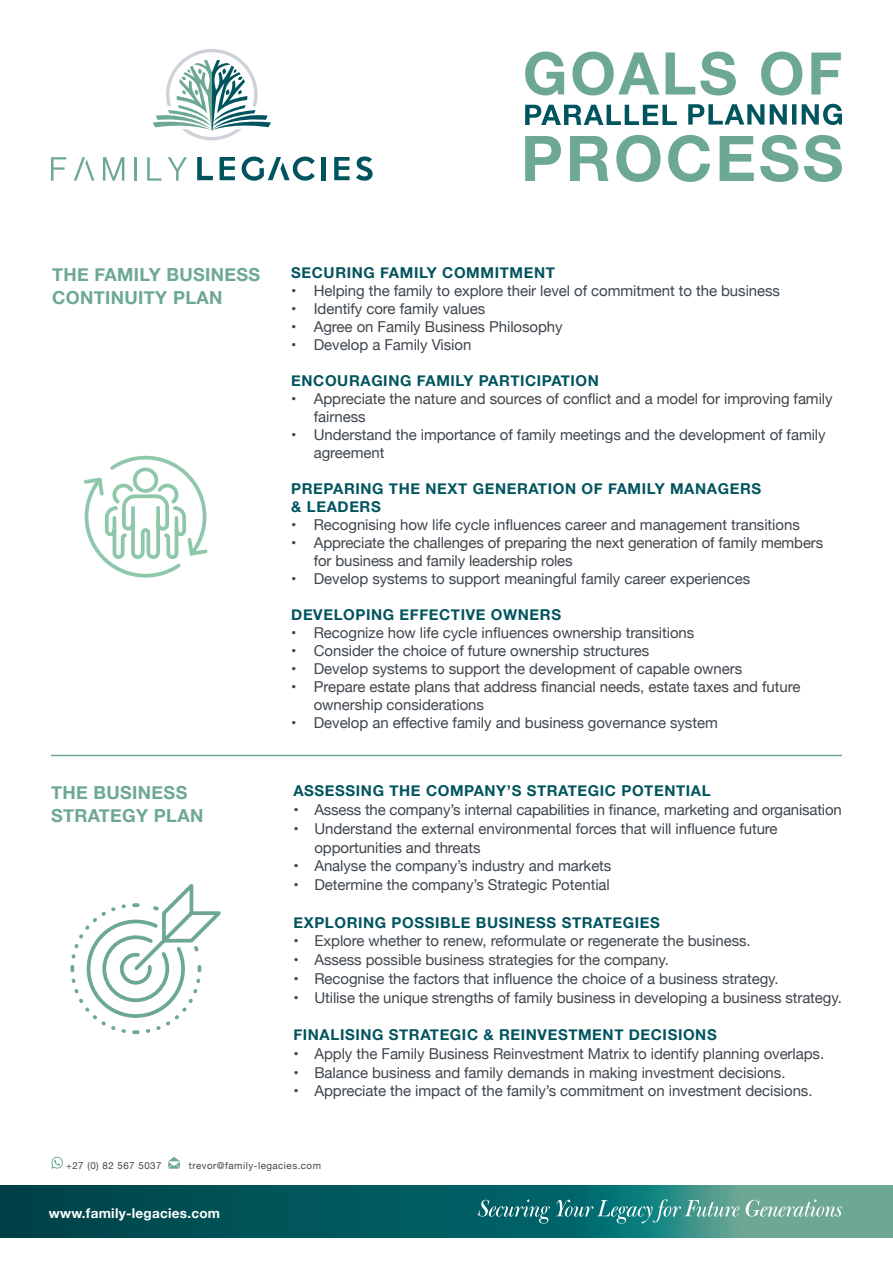
<style>
.page{position:relative;width:893px;height:1263px;background:#fff}
.page>*{position:absolute;margin:0;border:0;box-sizing:border-box;transform-origin:0 0}
.t1{font:700 18px/22.5px "Helvetica Neue";letter-spacing:.02em;color:#6da895}
.t2{font:15px "Helvetica Neue";letter-spacing:-.005em;color:#3f464d}
.t3{font:700 15px "Helvetica Neue";letter-spacing:.04em;color:#00545e}
.t4{font:700 13.5px "Helvetica Neue";letter-spacing:.02em;color:#fff}
.t5{font:9.75px "Helvetica Neue";letter-spacing:.05em;color:#3f464d}
</style>
<div class="page">
<svg style="left:153px;top:49px;width:118px;height:91px"></svg>
<svg style="left:197px;top:157px;width:16px;height:23px"></svg>
<svg style="left:220px;top:157px;width:15px;height:23px"></svg>
<div style="left:321px;top:157px;width:5px;height:23px;background:#00545e"></div>
<svg style="left:334px;top:157px;width:16px;height:23px"></svg>
<svg style="left:356px;top:156px;width:17px;height:25px"></svg>
<svg style="left:242px;top:157px;width:73px;height:24px"></svg>
<svg style="left:51px;top:157px;width:15px;height:24px"></svg>
<svg style="left:74px;top:157px;width:20px;height:24px"></svg>
<svg style="left:103px;top:157px;width:21px;height:24px"></svg>
<hr style="left:135px;top:157px;width:2px;height:24px;background:#6da895">
<svg style="left:147px;top:157px;width:14px;height:24px"></svg>
<svg style="left:168px;top:157px;width:19px;height:24px"></svg>
<svg style="left:0;top:1185px;width:893px;height:52px;background:#146565"></svg>
<svg style="left:478px;top:1199px;width:364px;height:24px;background:#4e9893"></svg>
<svg style="left:168px;top:1157px;width:12px;height:12px"></svg>
<svg style="left:51px;top:1157px;width:12px;height:12px"></svg>
<svg style="left:525px;top:52px;width:316px;height:43px"></svg>
<svg style="left:525px;top:135px;width:317px;height:47px"></svg>
<svg style="left:525px;top:105px;width:152px;height:20px"></svg>
<svg style="left:688px;top:104px;width:154px;height:21px"></svg>
<hr style="left:51px;top:755px;width:791px;height:1px;background:#6da895">
<svg style="left:83px;top:455px;width:125px;height:123px"></svg>
<svg style="left:70px;top:883px;width:151px;height:152px"></svg>
<p class="t1" style="left:52px;top:264px;width:210px">THE FAMILY BUSINESS<br>CONTINUITY PLAN</p>
<p class="t3" style="left:291px;top:261px;width:265px">SECURING FAMILY COMMITMENT</p>
<p class="t2" style="left:291px;top:280px;width:490px">• Helping the family to explore their level of commitment to the business</p>
<p class="t2" style="left:291px;top:298px;width:195px">• Identify core family values</p>
<p class="t2" style="left:291px;top:316px;width:273px">• Agree on Family Business Philosophy</p>
<p class="t2" style="left:291px;top:334px;width:182px">• Develop a Family Vision</p>
<p class="t3" style="left:291px;top:369px;width:309px">ENCOURAGING FAMILY PARTICIPATION</p>
<p class="t2" style="left:291px;top:388px;width:543px">• Appreciate the nature and sources of conflict and a model for improving family</p>
<p class="t2" style="left:314px;top:406px;width:53px">fairness</p>
<p class="t2" style="left:291px;top:424px;width:536px">• Understand the importance of family meetings and the development of family</p>
<p class="t2" style="left:314px;top:442px;width:72px">agreement</p>
<p class="t3" style="left:291px;top:477px;width:471px">PREPARING THE NEXT GENERATION OF FAMILY MANAGERS</p>
<p class="t3" style="left:291px;top:495px;width:91px">&amp; LEADERS</p>
<p class="t2" style="left:291px;top:514px;width:510px">• Recognising how life cycle influences career and management transitions</p>
<p class="t2" style="left:291px;top:532px;width:533px">• Appreciate the challenges of preparing the next generation of family members</p>
<p class="t2" style="left:314px;top:550px;width:260px">for business and family leadership roles</p>
<p class="t2" style="left:291px;top:568px;width:461px">• Develop systems to support meaningful family career experiences</p>
<p class="t3" style="left:291px;top:603px;width:271px">DEVELOPING EFFECTIVE OWNERS</p>
<p class="t2" style="left:291px;top:622px;width:405px">• Recognize how life cycle influences ownership transitions</p>
<p class="t2" style="left:291px;top:640px;width:360px">• Consider the choice of future ownership structures</p>
<p class="t2" style="left:291px;top:658px;width:452px">• Develop systems to support the development of capable owners</p>
<p class="t2" style="left:291px;top:676px;width:511px">• Prepare estate plans that address financial needs, estate taxes and future</p>
<p class="t2" style="left:314px;top:694px;width:172px">ownership considerations</p>
<p class="t2" style="left:291px;top:712px;width:428px">• Develop an effective family and business governance system</p>
<p class="t1" style="left:51px;top:782px;width:138px">THE BUSINESS</p>
<p class="t1" style="left:51px;top:805px;width:154px">STRATEGY PLAN</p>
<p class="t3" style="left:293px;top:779px;width:419px">ASSESSING THE COMPANY’S STRATEGIC POTENTIAL</p>
<p class="t2" style="left:293px;top:799px;width:550px">• Assess the company’s internal capabilities in finance, marketing and organisation</p>
<p class="t2" style="left:293px;top:818px;width:486px">• Understand the external environmental forces that will influence future</p>
<p class="t2" style="left:314px;top:836px;width:168px">opportunities and threats</p>
<p class="t2" style="left:293px;top:855px;width:320px">• Analyse the company’s industry and markets</p>
<p class="t2" style="left:293px;top:874px;width:318px">• Determine the company’s Strategic Potential</p>
<p class="t3" style="left:293px;top:910px;width:368px">EXPLORING POSSIBLE BUSINESS STRATEGIES</p>
<p class="t2" style="left:293px;top:930px;width:459px">• Explore whether to renew, reformulate or regenerate the business.</p>
<p class="t2" style="left:293px;top:949px;width:377px">• Assess possible business strategies for the company.</p>
<p class="t2" style="left:293px;top:968px;width:487px">• Recognise the factors that influence the choice of a business strategy.</p>
<p class="t2" style="left:293px;top:986px;width:550px">• Utilise the unique strengths of family business in developing a business strategy.</p>
<p class="t3" style="left:293px;top:1023px;width:425px">FINALISING STRATEGIC &amp; REINVESTMENT DECISIONS</p>
<p class="t2" style="left:293px;top:1043px;width:532px">• Apply the Family Business Reinvestment Matrix to identify planning overlaps.</p>
<p class="t2" style="left:293px;top:1061px;width:494px">• Balance business and family demands in making investment decisions.</p>
<p class="t2" style="left:293px;top:1080px;width:521px">• Appreciate the impact of the family’s commitment on investment decisions.</p>
<p class="t5" style="left:66px;top:1158px;width:97px">+27 (0) 82 567 5037</p>
<p class="t5" style="left:189px;top:1158px;width:134px">trevor@family-legacies.com</p>
<p class="t4" style="left:49px;top:1202px;width:173px">www.family-legacies.com</p>
</div>
